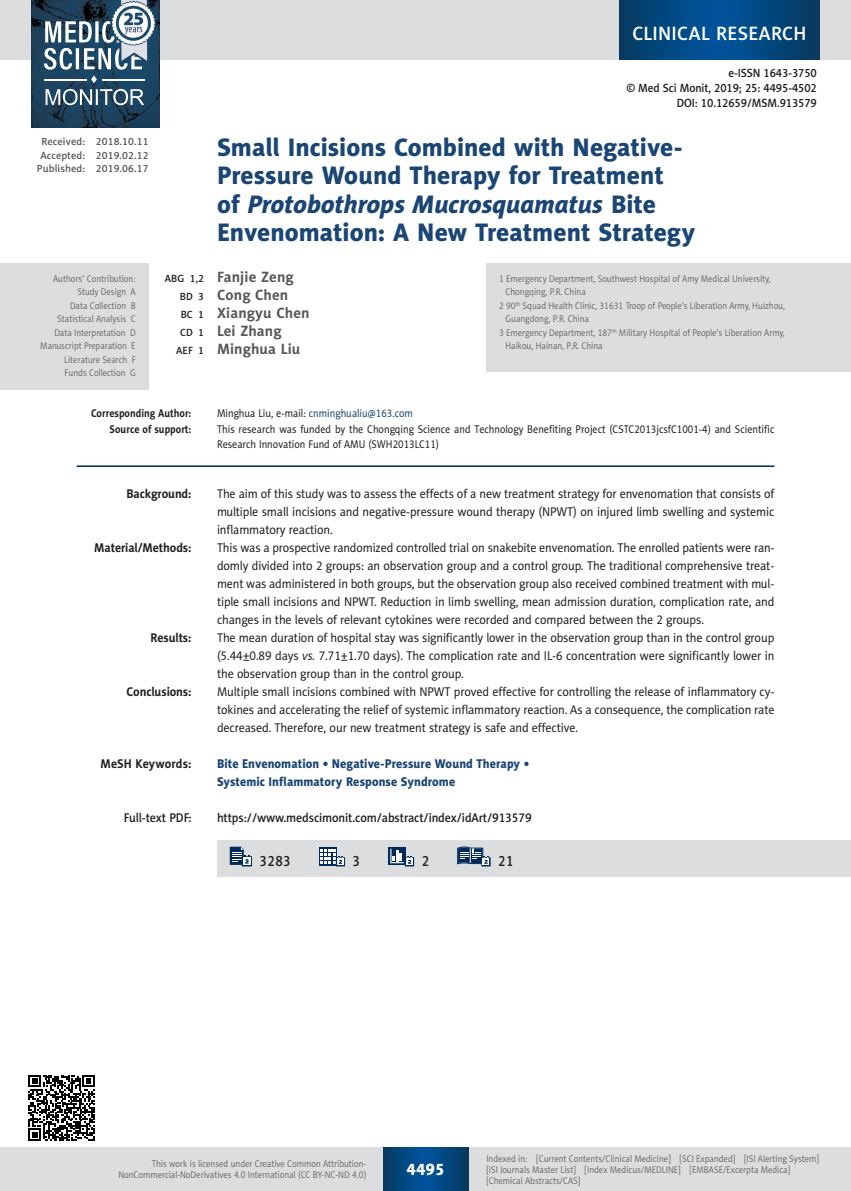
<style>
.page{position:relative;width:851px;height:1191px;background:#fff}
.page>*{position:absolute;margin:0;border:0;box-sizing:border-box;transform-origin:0 0}
.MSM_Tytul{font:25.5px/28.5px "Naomi Sans EFN Heavy";color:#1a4574}
.t1{font:19.5px "Naomi Sans EFN Medium";letter-spacing:.015em;color:#fff}
.t2{font:16.5px "Naomi Sans EFN Heavy";color:#fff}
.MSM_Autorzy{font:700 15px "Naomi Sans EFN";letter-spacing:.01em;color:#57585a}
.MSM_dane{font:15px "Naomi Sans EFN Medium";letter-spacing:.03em;color:#231f20;scale:.9 1}
.MSM_Summary_body{font:12.75px/18px "Naomi Sans EFN";letter-spacing:-.01em;color:#231f20;text-align:justify;scale:.95 1}
.MSM_Summary_body-2{font:12.75px/18px "Naomi Sans EFN";letter-spacing:-.01em;color:#231f20;text-align:justify;scale:.94 1}
.MSM_keywords{font:12.75px/18px "Naomi Sans EFN Heavy";letter-spacing:.005em;color:#1a4574;scale:.95 1}
.MSM_full_text_pdf{font:12.75px "Naomi Sans EFN Medium";letter-spacing:-.01em;color:#231f20;scale:.95 1}
.MSM_Summary_body-3{font:700 12.75px "Naomi Sans EFN";letter-spacing:-.01em;color:#231f20;scale:.95 1}
.MSM_Summary_body-4{font:700 12.75px "Naomi Sans EFN";letter-spacing:-.01em;color:#231f20;scale:.94 1}
.MSM_keywords-2{font:700 12.75px "Naomi Sans EFN";letter-spacing:.005em;color:#231f20;scale:.95 1}
.MSM_full_text_pdf-2{font:12px "Naomi Sans EFN Medium";letter-spacing:-.01em;color:#231f20;scale:.95 1}
.MSM_Support{font:11.25px/15.8px "Naomi Sans EFN";color:#231f20;scale:.9 1}
.MSM_Adres{font:11.25px "Naomi Sans EFN";color:#1a4574;scale:.9 1}
.MSM_Adres-2{font:700 11.25px "Naomi Sans EFN";color:#231f20;scale:.9 1}
.MSM_Support-2{font:700 11.25px "Naomi Sans EFN";color:#231f20;scale:.9 1}
.t3{font:10.5px "Naomi Sans EFN Medium";letter-spacing:.01em;color:#57585a}
.MSM_Afiliacja{font:9.75px/13.5px "Naomi Sans EFN Light";color:#57585a;scale:.9 1}
.s1{font-style:italic}
.s2{font-family:"Naomi Sans EFN Medium";font-weight:400;font-size:10.5px;color:#231f20}
.s3{color:#231f20}
</style>
<div class="page">
<div style="left:217px;top:840px;width:633px;height:36px;background:#dcdddf"></div>
<svg style="left:230px;top:846px;width:22px;height:20px"></svg>
<div style="left:319px;top:847px;width:17px;height:18px;background:#00295c"></div>
<svg style="left:320px;top:848px;width:25px;height:18px"></svg>
<div style="left:388px;top:847px;width:18px;height:18px;background:#00295c"></div>
<svg style="left:390px;top:849px;width:24px;height:17px"></svg>
<svg style="left:457px;top:846px;width:33px;height:20px"></svg>
<hr style="left:77px;top:465px;width:697px;height:2px;background:#00295c">
<div style="left:0;top:264px;width:148px;height:126px;background:#dcdddf"></div>
<div style="left:486px;top:264px;width:364px;height:108px;background:#dcdddf"></div>
<svg style="left:28px;top:1075px;width:67px;height:66px"></svg>
<div style="left:0;top:1148px;width:850px;height:43px;background:#dcdddf"></div>
<svg style="left:383px;top:1147px;width:85px;height:43px;background:#02477e"></svg>
<div style="left:0;top:0;width:850px;height:60px;background:#dcdddf"></div>
<svg style="left:619px;top:0;width:200px;height:60px;background:#02477e"></svg>
<img style="left:32px;top:0;width:127px;height:128px">
<img style="left:44px;top:21px;width:100px;height:49px">
<img style="left:45px;top:79px;width:41px;height:1px">
<img style="left:103px;top:79px;width:41px;height:1px">
<svg style="left:91px;top:75px;width:6px;height:8px"></svg>
<img style="left:46px;top:89px;width:98px;height:16px">
<h2 class="t1" style="left:632px;top:22px;width:175px">CLINICAL RESEARCH</h2>
<p class="t3" style="left:41px;top:136px;width:109px">Received: 2018.10.11</p>
<p class="t3" style="left:40px;top:149px;width:110px">Accepted: 2019.02.12</p>
<p class="t3" style="left:37px;top:163px;width:113px">Published: 2019.06.17</p>
<p class="MSM_Afiliacja" style="left:53px;top:272px;width:93px">Authors’ Contribution:</p>
<p class="MSM_Afiliacja" style="left:77px;top:285px;width:66px">Study Design A</p>
<p class="MSM_Afiliacja" style="left:70px;top:299px;width:74px">Data Collection B</p>
<p class="MSM_Afiliacja" style="left:57px;top:312px;width:89px">Statistical Analysis C</p>
<p class="MSM_Afiliacja" style="left:54px;top:326px;width:92px">Data Interpretation D</p>
<p class="MSM_Afiliacja" style="left:40px;top:339px;width:107px">Manuscript Preparation E</p>
<p class="MSM_Afiliacja" style="left:64px;top:353px;width:81px">Literature Search F</p>
<p class="MSM_Afiliacja" style="left:65px;top:366px;width:80px">Funds Collection G</p>
<p class="MSM_full_text_pdf-2" style="left:728px;top:66px;width:95px">e-ISSN 1643-3750</p>
<p class="MSM_full_text_pdf-2" style="left:626px;top:81px;width:202px">© Med Sci Monit, 2019; 25: 4495-4502</p>
<p class="MSM_full_text_pdf-2" style="left:676px;top:96px;width:149px">DOI: 10.12659/MSM.913579</p>
<p class="MSM_Tytul" style="left:217px;top:132px;width:480px">Small Incisions Combined with Negative-Pressure Wound Therapy for Treatment<br>of <span class="s1">Protobothrops Mucrosquamatus</span> Bite Envenomation: A New Treatment Strategy</p>
<p class="MSM_Autorzy" style="left:165px;top:268px;width:130px"><span class="s2">ABG 1,2</span> Fanjie Zeng</p>
<p class="MSM_Autorzy" style="left:180px;top:286px;width:110px"><span class="s2">BD 3</span> Cong Chen</p>
<p class="MSM_Autorzy" style="left:181px;top:304px;width:130px"><span class="s2">BC 1</span> Xiangyu Chen</p>
<p class="MSM_Autorzy" style="left:180px;top:322px;width:103px"><span class="s2">CD 1</span> Lei Zhang</p>
<p class="MSM_Autorzy" style="left:176px;top:340px;width:126px"><span class="s2">AEF 1</span> Minghua Liu</p>
<p class="MSM_Afiliacja" style="left:505px;top:272px;width:296px;text-indent:-6px">1 Emergency Department, Southwest Hospital of Amy Medical University,<br>Chongqing, P.R. China</p>
<p class="MSM_Afiliacja" style="left:505px;top:299px;width:312px;text-indent:-6px">2 90<sup>th</sup> Squad Health Clinic, 31631 Troop of People’s Liberation Army, Huizhou,<br>Guangdong, P.R. China</p>
<p class="MSM_Afiliacja" style="left:505px;top:326px;width:312px;text-indent:-6px">3 Emergency Department, 187<sup>th</sup> Military Hospital of People’s Liberation Army,<br>Haikou, Hainan, P.R. China</p>
<p class="MSM_Adres-2" style="left:91px;top:406px;width:113px">Corresponding Author:</p>
<p class="MSM_Adres" style="left:217px;top:406px;width:219px"><span class="s3">Minghua Liu, e-mail:</span> cnminghualiu@163.com</p>
<p class="MSM_Support-2" style="left:110px;top:422px;width:92px">Source of support:</p>
<p class="MSM_Support" style="left:217px;top:421px;width:620px">This research was funded by the Chongqing Science and Technology Benefiting Project (CSTC2013jcsfC1001-4) and Scientific<br>Research Innovation Fund of AMU (SWH2013LC11)</p>
<p class="MSM_Summary_body-3" style="left:126px;top:486px;width:70px">Background:</p>
<p class="MSM_Summary_body" style="left:217px;top:485px;width:588px">The aim of this study was to assess the effects of a new treatment strategy for envenomation that consists of multiple small incisions and negative-pressure wound therapy (NPWT) on injured limb swelling and systemic inflammatory reaction.</p>
<p class="MSM_Summary_body-4" style="left:94px;top:540px;width:105px">Material/Methods:</p>
<p class="MSM_Summary_body-2" style="left:217px;top:539px;width:594px">This was a prospective randomized controlled trial on snakebite envenomation. The enrolled patients were ran&shy;domly divided into 2 groups: an observation group and a control group. The traditional comprehensive treat&shy;ment was administered in both groups, but the observation group also received combined treatment with mul&shy;tiple small incisions and NPWT. Reduction in limb swelling, mean admission duration, complication rate, and changes in the levels of relevant cytokines were recorded and compared between the 2 groups.</p>
<p class="MSM_Summary_body-3" style="left:150px;top:630px;width:45px">Results:</p>
<p class="MSM_Summary_body" style="left:217px;top:629px;width:588px">The mean duration of hospital stay was significantly lower in the observation group than in the control group (5.44±0.89 days <span class="s1">vs.</span> 7.71±1.70 days). The complication rate and IL-6 concentration were significantly lower in the observation group than in the control group.</p>
<p class="MSM_Summary_body-3" style="left:127px;top:684px;width:70px">Conclusions:</p>
<p class="MSM_Summary_body" style="left:217px;top:683px;width:588px">Multiple small incisions combined with NPWT proved effective for controlling the release of inflammatory cy&shy;tokines and accelerating the relief of systemic inflammatory reaction. As a consequence, the complication rate decreased. Therefore, our new treatment strategy is safe and effective.</p>
<p class="MSM_keywords-2" style="left:100px;top:756px;width:97px">MeSH Keywords:</p>
<p class="MSM_keywords" style="left:217px;top:754px;width:330px">Bite Envenomation • Negative-Pressure Wound Therapy •<br>Systemic Inflammatory Response Syndrome</p>
<p class="MSM_full_text_pdf" style="left:124px;top:810px;width:73px">Full-text PDF:</p>
<p class="MSM_full_text_pdf" style="left:217px;top:810px;width:333px">https://www.medscimonit.com/abstract/index/idArt/913579</p>
<p class="MSM_dane" style="left:259px;top:852px;width:36px">3283</p>
<p class="MSM_dane" style="left:352px;top:852px;width:10px">3</p>
<p class="MSM_dane" style="left:421px;top:852px;width:10px">2</p>
<p class="MSM_dane" style="left:498px;top:852px;width:19px">21</p>
<p class="MSM_Afiliacja" style="left:118px;top:1158px;width:277px;line-height:11.2px;text-align:right">This work is licensed under Creative Common Attribution-<br>NonCommercial-NoDerivatives 4.0 International (CC BY-NC-ND 4.0)</p>
<p class="t2" style="left:406px;top:1159px;width:40px">4495</p>
<p class="MSM_Afiliacja" style="left:486px;top:1152px;width:371px;line-height:11.2px">Indexed in: [Current Contents/Clinical Medicine] [SCI Expanded] [ISI Alerting System] [ISI Journals Master List] [Index Medicus/MEDLINE] [EMBASE/Excerpta Medica] [Chemical Abstracts/CAS]</p>
</div>
